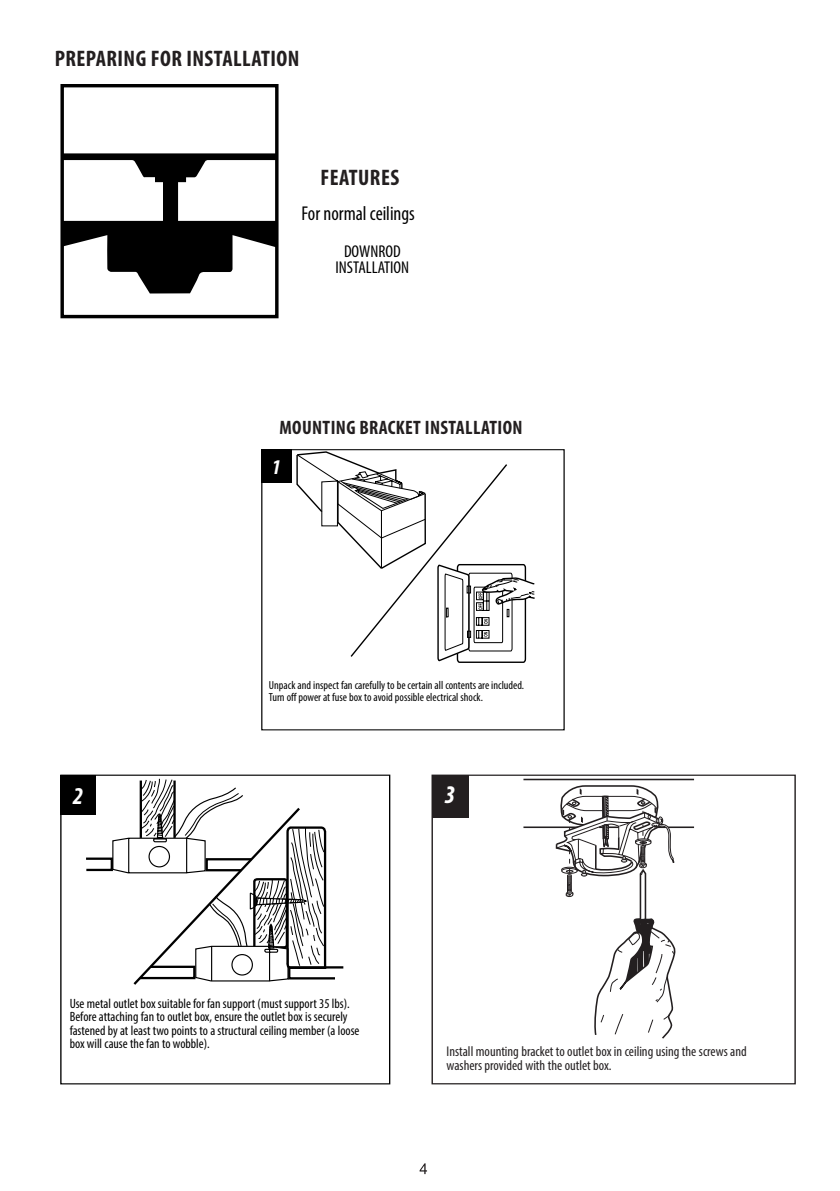
<style>
.page{position:relative;width:840px;height:1191px;background:#fff}
.page>*{position:absolute;margin:0;border:0;box-sizing:border-box;transform-origin:0 0}
.t1{font:italic 700 condensed 25.4px "Myriad Pro";color:#fff}
.t2{font:italic 700 condensed 24.2px "Myriad Pro";color:#fff}
.t3{font:700 condensed 22.6px "Myriad Pro";letter-spacing:.02em;color:#231f20}
.t4{font:italic 700 condensed 21px "Myriad Pro";color:#fff}
.t5{font:condensed 20px "Myriad Pro";color:#000}
.t6{font:700 condensed 19.4px "Myriad Pro";letter-spacing:.02em;color:#231f20}
.t7{font:condensed 17.2px/15.4px "Myriad Pro";color:#000;text-align:center}
.t8{font:condensed 14.2px/14.2px "Myriad Pro";color:#231f20}
.t9{font:condensed 13.4px/13.4px "Myriad Pro";color:#000}
.t10{font:condensed 11.6px/11.6px "Myriad Pro";color:#000}
</style>
<div class="page">
<svg style="left:419px;top:1163px;width:8px;height:11px"></svg>
<svg style="left:64px;top:153px;width:210px;height:140px"></svg>
<div style="left:60px;top:84px;width:218px;height:234px;border:3px solid #000"></div>
<div style="left:261px;top:449px;width:30px;height:34px;background:#000"></div>
<div style="left:60px;top:775px;width:36px;height:39px;background:#000"></div>
<svg style="left:296px;top:451px;width:239px;height:212px"></svg>
<div style="left:261px;top:449px;width:303px;height:281px;border:1px solid #000"></div>
<div style="left:85px;top:857px;width:28px;height:14px;background:#fff;border:2px solid #000"></div>
<svg style="left:111px;top:778px;width:233px;height:207px"></svg>
<div style="left:60px;top:774px;width:330px;height:310px;border:1px solid #000"></div>
<hr style="left:523px;top:778px;width:170px;height:2px;background:#231f20">
<hr style="left:523px;top:826px;width:170px;height:2px;background:#231f20">
<svg style="left:554px;top:785px;width:122px;height:253px"></svg>
<div style="left:431px;top:774px;width:364px;height:310px;border:1px solid #231f20"></div>
<div style="left:431px;top:775px;width:37px;height:42px;background:#231f20"></div>
<h3 class="t3" style="left:55px;top:44px;width:246px">PREPARING FOR INSTALLATION</h3>
<h3 class="t3" style="left:320px;top:163px;width:80px">FEATURES</h3>
<h3 class="t5" style="left:301px;top:201px;width:115px">For normal ceilings</h3>
<p class="t7" style="left:335px;top:244px;width:75px">DOWNROD<br>INSTALLATION</p>
<h3 class="t6" style="left:279px;top:415px;width:244px">MOUNTING BRACKET INSTALLATION</h3>
<h3 class="t4" style="left:272px;top:454px;width:11px">1</h3>
<h2 class="t2" style="left:73px;top:780px;width:12px">2</h2>
<p class="t10" style="left:269px;top:679px;width:257px">Unpack and inspect fan carefully to be certain all contents are included.<br>Turn off power at fuse box to avoid possible electrical shock.</p>
<h1 class="t1" style="left:444px;top:778px;width:12px">3</h1>
<p class="t9" style="left:70px;top:996px;width:291px">Use metal outlet box suitable for fan support (must support 35 lbs).<br>Before attaching fan to outlet box, ensure the outlet box is securely fastened by at least two points to a structural ceiling member (a loose box will cause the fan to wobble).</p>
<p class="t8" style="left:446px;top:1044px;width:301px">Install mounting bracket to outlet box in ceiling using the screws and washers provided with the outlet box.</p>
</div>
